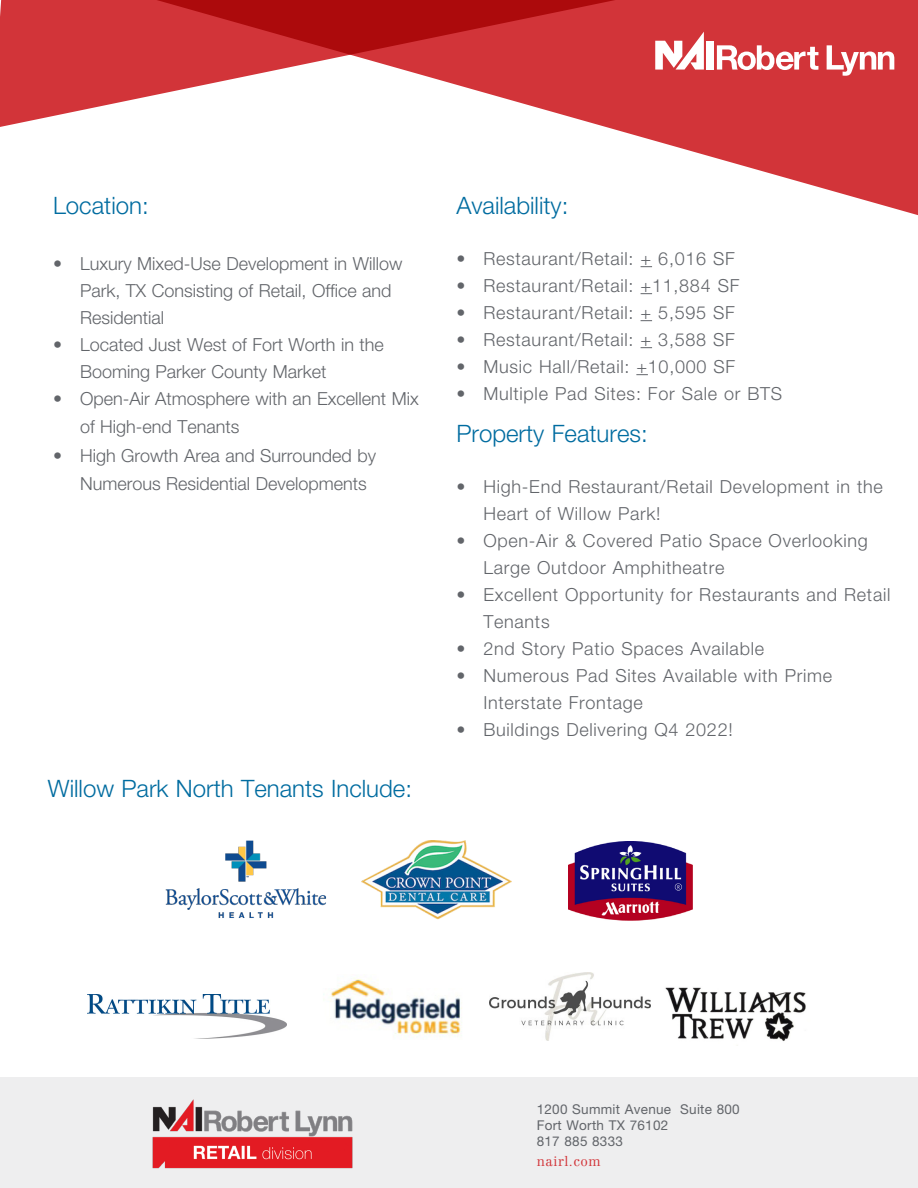
<style>
.page{position:relative;width:918px;height:1188px;background:#fff}
.page>*{position:absolute;margin:0;border:0;box-sizing:border-box;transform-origin:0 0}
.Subhead{font:300 24px "Helvetica Neue LT Std";color:#006ca0}
.t1{font:300 18px/27px "Helvetica Neue LT Std";letter-spacing:.04em;color:#62656a}
.t2{font:300 18px/27px "Helvetica Neue LT Std";color:#62656a}
.t3{font:13.5px "Helvetica Neue LT Std";letter-spacing:.02em;color:#62656a}
.t4{font:300 13.5px "Centennial LT Std";letter-spacing:.04em;color:#d23439}
</style>
<div class="page">
<svg style="left:636px;top:374px;width:12px;height:1px"></svg>
<svg style="left:0;top:0;width:918px;height:215px;fill:#d23439"></svg>
<div style="left:706px;top:41px;width:8px;height:29px;background:#fff"></div>
<svg style="left:655px;top:32px;width:49px;height:38px"></svg>
<svg style="left:717px;top:45px;width:101px;height:25px"></svg>
<svg style="left:827px;top:45px;width:67px;height:31px"></svg>
<div style="left:0;top:1077px;width:918px;height:111px;background:#eeeeef"></div>
<img style="left:152px;top:1099px;width:201px;height:70px">
<img style="left:165px;top:840px;width:162px;height:78px">
<img style="left:361px;top:840px;width:151px;height:80px">
<img style="left:568px;top:842px;width:124px;height:78px">
<img style="left:665px;top:987px;width:141px;height:59px">
<img style="left:88px;top:994px;width:198px;height:44px">
<img style="left:323px;top:978px;width:139px;height:59px">
<img style="left:490px;top:972px;width:161px;height:68px">
<p class="Subhead" style="left:53px;top:191px;width:97px">Location:</p>
<p class="t2" style="left:80px;top:250px;width:324px;text-indent:-27px">• Luxury Mixed-Use Development in Willow<br>Park, TX Consisting of Retail, Office and<br>Residential</p>
<p class="t2" style="left:80px;top:331px;width:305px;text-indent:-27px">• Located Just West of Fort Worth in the<br>Booming Parker County Market</p>
<p class="t2" style="left:80px;top:384px;width:340px;line-height:28.5px;text-indent:-27px">• Open-Air Atmosphere with an Excellent Mix of High-end Tenants</p>
<p class="t2" style="left:80px;top:441px;width:297px;line-height:28.5px;text-indent:-27px">• High Growth Area and Surrounded by<br>Numerous Residential Developments</p>
<p class="Subhead" style="left:48px;top:773px;width:366px">Willow Park North Tenants Include:</p>
<p class="Subhead" style="left:456px;top:191px;width:114px">Availability:</p>
<p class="t1" style="left:456px;top:245px;width:280px">• Restaurant/Retail: + 6,016 SF</p>
<p class="t1" style="left:456px;top:272px;width:285px">• Restaurant/Retail: +11,884 SF</p>
<p class="t1" style="left:456px;top:299px;width:280px">• Restaurant/Retail: + 5,595 SF</p>
<p class="t1" style="left:456px;top:326px;width:280px">• Restaurant/Retail: + 3,588 SF</p>
<p class="t1" style="left:456px;top:353px;width:280px">• Music Hall/Retail: +10,000 SF</p>
<p class="t1" style="left:456px;top:380px;width:327px">• Multiple Pad Sites: For Sale or BTS</p>
<p class="Subhead" style="left:456px;top:419px;width:193px">Property Features:</p>
<p class="t1" style="left:483px;top:473px;width:401px;text-indent:-27px">• High-End Restaurant/Retail Development in the<br>Heart of Willow Park!</p>
<p class="t1" style="left:483px;top:527px;width:386px;text-indent:-27px">• Open-Air &amp; Covered Patio Space Overlooking<br>Large Outdoor Amphitheatre</p>
<p class="t1" style="left:483px;top:581px;width:409px;text-indent:-27px">• Excellent Opportunity for Restaurants and Retail<br>Tenants</p>
<p class="t1" style="left:456px;top:635px;width:309px">• 2nd Story Patio Spaces Available</p>
<p class="t1" style="left:483px;top:662px;width:350px;text-indent:-27px">• Numerous Pad Sites Available with Prime<br>Interstate Frontage</p>
<p class="t1" style="left:456px;top:716px;width:278px">• Buildings Delivering Q4 2022!</p>
<p class="t3" style="left:537px;top:1101px;width:205px">1200 Summit Avenue Suite 800</p>
<p class="t3" style="left:537px;top:1117px;width:133px">Fort Worth TX 76102</p>
<p class="t3" style="left:537px;top:1134px;width:88px">817 885 8333</p>
<p class="t4" style="left:537px;top:1153px;width:66px">nairl.com</p>
</div>
